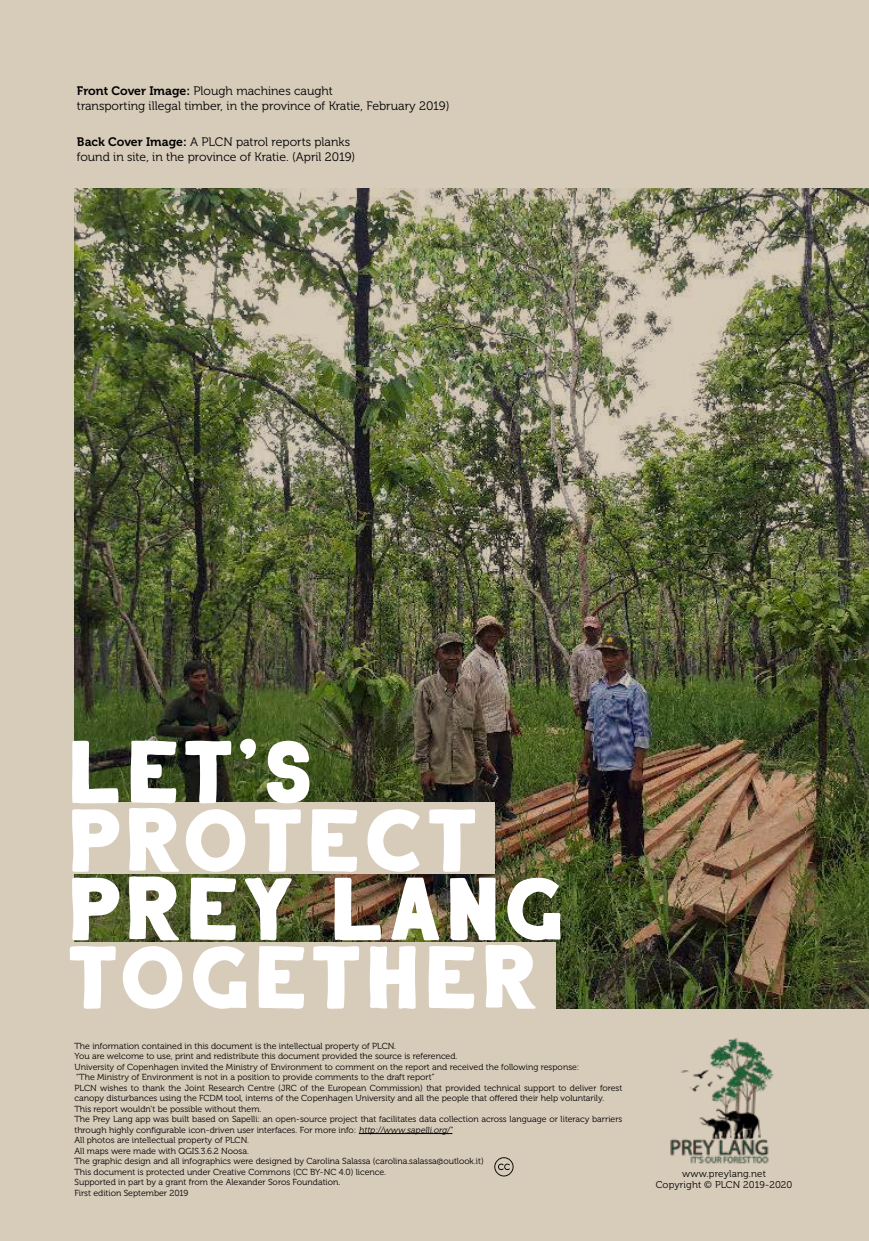
<style>
.page{position:relative;width:869px;height:1241px;background:#fff}
.page>*{position:absolute;margin:0;border:0;box-sizing:border-box;transform-origin:0 0}
.t1{font:89.42px/68.4px "Anthology";color:#fff}
.t2{font:12.25px/14.7px "Museo 300";color:#000}
.t3{font:9.8px/11.7px "Museo 300";letter-spacing:.015em;color:#000;text-align:center}
.t4{font:8.75px/10.5px "Museo 300";color:#000}
.s1{font-family:"Museo 700"}
.s2{font-style:italic}
</style>
<div class="page">
<img style="left:0;top:0;width:868px;height:1240px">
<div style="left:57px;top:802px;width:437px;height:71px;background:#d7cbba"></div>
<div style="left:57px;top:941px;width:498px;height:72px;background:#d7cbba"></div>
<hr style="left:358px;top:1133px;width:94px;height:1px;background:#000">
<h2 class="t2" style="left:77px;top:83px;width:374px"><span class="s1">Front Cover Image:</span> Plough machines caught<br>transporting illegal timber, in the province of Kratie, February 2019)</h2>
<h2 class="t2" style="left:77px;top:135px;width:280px"><span class="s1">Back Cover Image:</span> A PLCN patrol reports planks found in site, in the province of Kratie. (April 2019)</h2>
<h1 class="t1" style="left:66px;top:730px;width:502px">LET’S<br>PROTECT<br>PREY LANG<br>TOGETHER</h1>
<p class="t4" style="left:74px;top:1040px;width:549px">The information contained in this document is the intellectual property of PLCN.<br>You are welcome to use, print and redistribute this document provided the source is referenced.<br>University of Copenhagen invited the Ministry of Environment to comment on the report and received the following response:<br>“The Ministry of Environment is not in a position to provide comments to the draft report”<br>PLCN wishes to thank the Joint Research Centre (JRC of the European Commission) that provided technical support to deliver forest canopy disturbances using the FCDM tool, interns of the Copenhagen University and all the people that offered their help voluntarily.<br>This report wouldn’t be possible without them.<br>The Prey Lang app was built based on Sapelli: an open-source project that facilitates data collection across language or literacy barriers through highly configurable icon-driven user interfaces. For more info: <span class="s2">http://www.sapelli.org/"<br></span>All photos are intellectual property of PLCN.<br>All maps were made with QGIS.3.6.2 Noosa.<br>The graphic design and all infographics were designed by Carolina Salassa (carolina.salassa@outlook.it)<br>This document is protected under Creative Commons (CC BY-NC 4.0) licence.<br>Supported in part by a grant from the Alexander Soros Foundation.<br>First edition September 2019</p>
<p class="t3" style="left:655px;top:1167px;width:138px">www.preylang.net<br>Copyright © PLCN 2019-2020</p>
</div>
